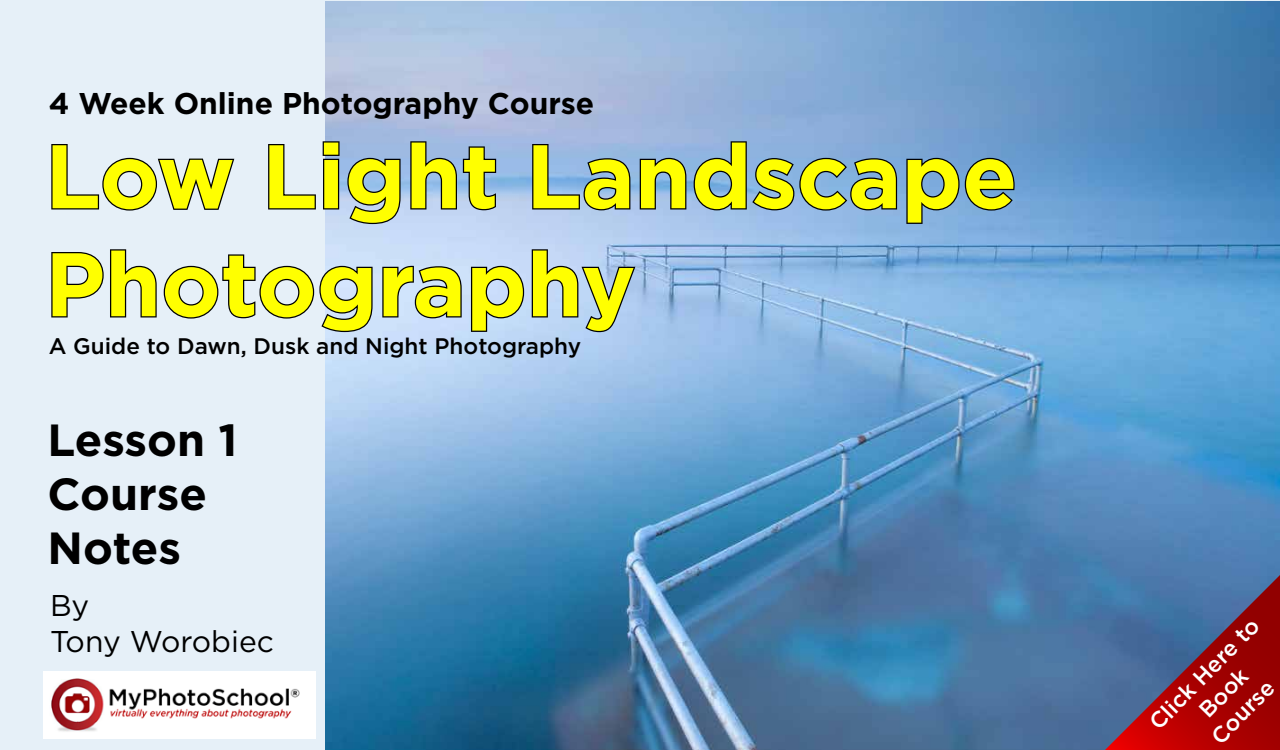
<style>
.page{position:relative;width:1280px;height:750px;background:#e6f0f8}
.page>*{position:absolute;margin:0;border:0;box-sizing:border-box;transform-origin:0 0}
.t1{font:700 90px/108px "Gotham";color:#ff0}
.t2{font:700 45px/54px "Gotham";color:#000}
.t3{font:700 30px "Gotham";color:#000}
.t4{font:30px/36px "Gotham";color:#000}
.t5{font:500 22.5px "Gotham";color:#000}
.t6{font:500 22.5px/27px "Gotham";color:#fff;text-align:center}
</style>
<div class="page">
<img style="left:325px;top:1px;width:955px;height:749px">
<svg style="left:51px;top:144px;width:184px;height:67px"></svg>
<svg style="left:268px;top:140px;width:134px;height:85px"></svg>
<svg style="left:409px;top:140px;width:88px;height:72px;background:#839cbb"></svg>
<svg style="left:531px;top:143px;width:101px;height:69px;background:#7f9bbd"></svg>
<svg style="left:638px;top:140px;width:260px;height:72px;background:#7696bb"></svg>
<svg style="left:905px;top:157px;width:111px;height:68px;background:#6389b0"></svg>
<svg style="left:51px;top:248px;width:323px;height:85px"></svg>
<svg style="left:381px;top:265px;width:82px;height:55px;background:#9cabbe"></svg>
<svg style="left:470px;top:248px;width:167px;height:85px;background:#a1b5cf"></svg>
<img style="left:43px;top:671px;width:272px;height:68px">
<svg style="left:1105px;top:575px;width:175px;height:175px;background:#753a53"></svg>
<h3 class="t3" style="left:49px;top:85px;width:547px">4 Week Online Photography Course</h3>
<h1 class="t1" style="left:45px;top:122px;width:974px">Low Light Landscape<br>Photography</h1>
<p class="t5" style="left:49px;top:333px;width:534px">A Guide to Dawn, Dusk and Night Photography</p>
<h2 class="t2" style="left:48px;top:413px;width:192px">Lesson 1<br>Course<br>Notes</h2>
<h3 class="t4" style="left:50px;top:587px;width:225px">By<br>Tony Worobiec</h3>
<p class="t6" style="left:1143px;top:716px;width:147px;rotate:-45deg">Click Here to<br>Book<br>Course</p>
</div>
